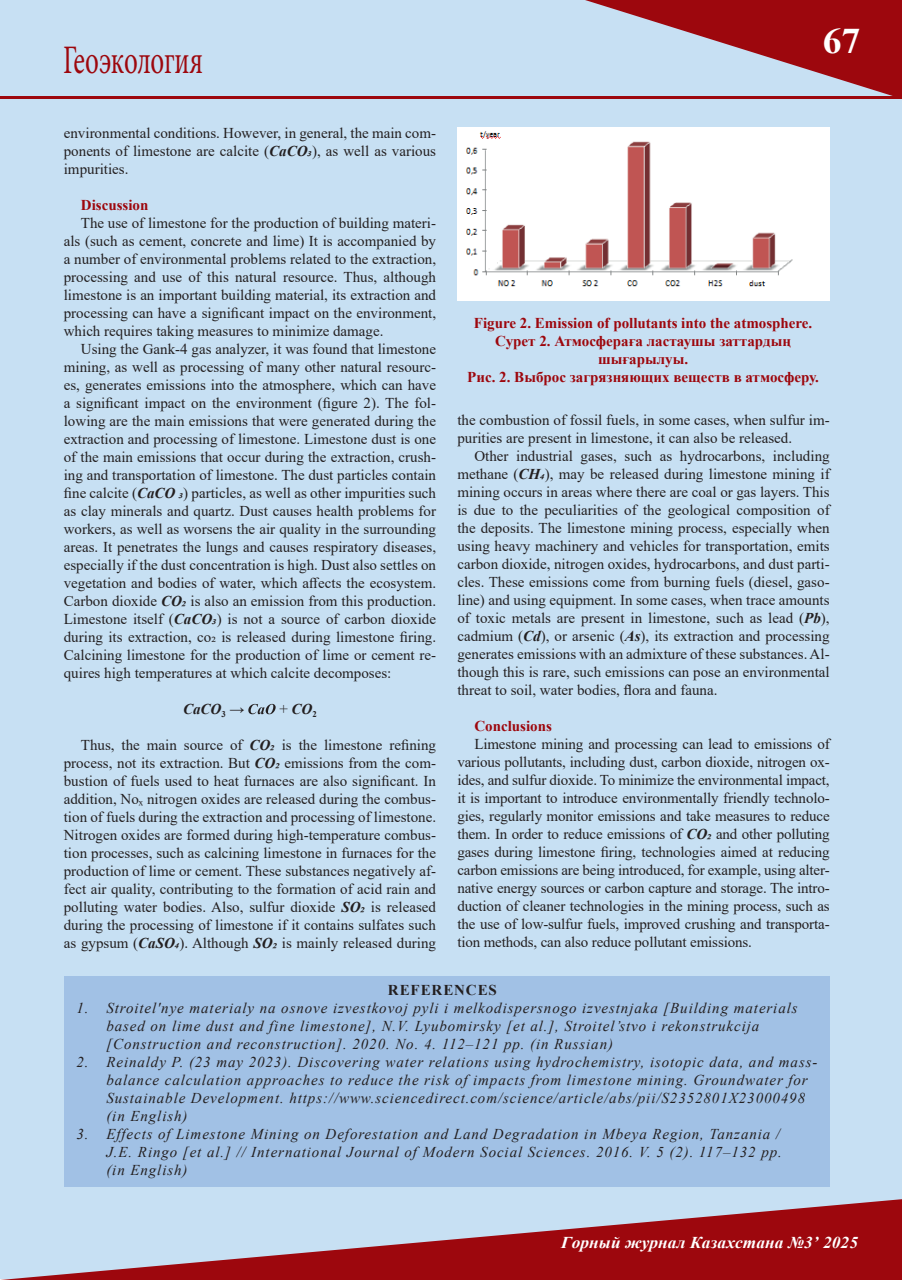
<style>
.page{position:relative;width:902px;height:1280px;background:#fff}
.page>*{position:absolute;margin:0;border:0;box-sizing:border-box;transform-origin:0 0}
.Рубрика{font:40.5px "Minion Pro";letter-spacing:-.01em;color:#9d070d;scale:.67 1}
.t1{font:700 36px "Times New Roman";color:#fff;scale:1.05 1}
.t2{font:italic 700 16.5px "Times New Roman";letter-spacing:.005em;color:#fff;scale:1.05 1}
.t3{font:15px/18px "Times New Roman";color:#231f20;text-align:justify}
.литература{font:italic 15px/18px "Times New Roman";letter-spacing:.06em;color:#231f20}
.рисунок{font:700 15px/18px "Times New Roman";color:#9d070d;text-align:center}
.t4{font:italic 700 15px "Times New Roman";color:#231f20}
.литература_Заг{font:700 15px "Times New Roman";letter-spacing:.06em;color:#231f20}
.s1{font-weight:700;font-style:italic}
.s2{font-style:normal}
.s3{font-weight:400;font-style:normal}
</style>
<div class="page">
<div style="left:1px;top:1px;width:900px;height:1278px;background:#c7e0f3"></div>
<svg style="left:585px;top:0;width:316px;height:96px"></svg>
<svg style="left:0;top:1199px;width:901px;height:81px"></svg>
<hr style="left:1px;top:96px;width:900px;height:3px;background:#9d070d">
<svg style="left:248px;top:704px;width:27px;height:10px"></svg>
<img style="left:457px;top:128px;width:372px;height:173px">
<div style="left:64px;top:976px;width:765px;height:210px;background:#a1c1e5"></div>
<p class="Рубрика" style="left:63px;top:33px;width:210px">Геоэкология</p>
<h2 class="t1" style="left:822px;top:15px;width:38px">67</h2>
<p class="t3" style="left:64px;top:123px;width:374px">environmental conditions. However, in general, the main com&shy;ponents of limestone are calcite (<span class="s1">CaCO₃</span>), as well as various impurities.</p>
<p class="рисунок" style="left:81px;top:195px;width:69px">Discussion</p>
<p class="t3" style="left:64px;top:213px;width:374px;text-indent:17px">The use of limestone for the production of building materi&shy;als (such as cement, concrete and lime) It is accompanied by a number of environmental problems related to the extraction, processing and use of this natural resource. Thus, although limestone is an important building material, its extraction and processing can have a significant impact on the environment, which requires taking measures to minimize damage.</p>
<p class="t3" style="left:64px;top:339px;width:374px;text-indent:17px">Using the Gank-4 gas analyzer, it was found that limestone mining, as well as processing of many other natural resourc&shy;es, generates emissions into the atmosphere, which can have a significant impact on the environment (figure 2). The fol&shy;lowing are the main emissions that were generated during the extraction and processing of limestone. Limestone dust is one of the main emissions that occur during the extraction, crush&shy;ing and transportation of limestone. The dust particles contain fine calcite (<span class="s1">CaCO ₃</span>) particles, as well as other impurities such as clay minerals and quartz. Dust causes health problems for workers, as well as worsens the air quality in the surrounding areas. It penetrates the lungs and causes respiratory diseases, especially if the dust concentration is high. Dust also settles on vegetation and bodies of water, which affects the ecosystem.<br>Carbon dioxide <span class="s1">CO₂</span> is also an emission from this production.<br>Limestone itself (<span class="s1">CaCO₃</span>) is not a source of carbon dioxide during its extraction, co₂ is released during limestone firing.<br>Calcining limestone for the production of lime or cement re&shy;quires high temperatures at which calcite decomposes:</p>
<p class="t4" style="left:183px;top:698px;width:63px">CaCO<sub>3</sub> <span class="s2">→</span></p>
<p class="t4" style="left:279px;top:698px;width:39px"><span class="s3">+</span> CO<sub>2</sub></p>
<p class="t3" style="left:64px;top:735px;width:374px;text-indent:17px">Thus, the main source of <span class="s1">CO₂</span> is the limestone refining process, not its extraction. But <span class="s1">CO₂</span> emissions from the com&shy;bustion of fuels used to heat furnaces are also significant. In addition, Noₓ nitrogen oxides are released during the combus&shy;tion of fuels during the extraction and processing of limestone.<br>Nitrogen oxides are formed during high-temperature combus&shy;tion processes, such as calcining limestone in furnaces for the production of lime or cement. These substances negatively af&shy;fect air quality, contributing to the formation of acid rain and polluting water bodies. Also, sulfur dioxide <span class="s1">SO₂</span> is released during the processing of limestone if it contains sulfates such as gypsum (<span class="s1">CaSO₄</span>). Although <span class="s1">SO₂</span> is mainly released during</p>
<p class="рисунок" style="left:474px;top:314px;width:340px">Figure 2. Emission of pollutants into the atmosphere.</p>
<p class="рисунок" style="left:495px;top:332px;width:297px">Сурет 2. Атмосфераға ластаушы заттардың шығарылуы.</p>
<p class="рисунок" style="left:467px;top:368px;width:353px">Рис. 2. Выброс загрязняющих веществ в атмосферу.</p>
<p class="t3" style="left:457px;top:410px;width:374px">the combustion of fossil fuels, in some cases, when sulfur im&shy;purities are present in limestone, it can also be released.</p>
<p class="t3" style="left:457px;top:446px;width:374px;text-indent:17px">Other industrial gases, such as hydrocarbons, including methane (<span class="s1">CH₄</span>), may be released during limestone mining if mining occurs in areas where there are coal or gas layers. This is due to the peculiarities of the geological composition of the deposits. The limestone mining process, especially when using heavy machinery and vehicles for transportation, emits carbon dioxide, nitrogen oxides, hydrocarbons, and dust parti&shy;cles. These emissions come from burning fuels (diesel, gaso&shy;line) and using equipment. In some cases, when trace amounts of toxic metals are present in limestone, such as lead (<span class="s1">Pb</span>), cadmium (<span class="s1">Cd</span>), or arsenic (<span class="s1">As</span>), its extraction and processing generates emissions with an admixture of these substances. Al&shy;though this is rare, such emissions can pose an environmental threat to soil, water bodies, flora and fauna.</p>
<p class="рисунок" style="left:474px;top:717px;width:79px">Conclusions</p>
<p class="t3" style="left:457px;top:734px;width:374px;text-indent:17px">Limestone mining and processing can lead to emissions of various pollutants, including dust, carbon dioxide, nitrogen ox&shy;ides, and sulfur dioxide. To minimize the environmental impact, it is important to introduce environmentally friendly technolo&shy;gies, regularly monitor emissions and take measures to reduce them. In order to reduce emissions of <span class="s1">CO₂</span> and other polluting gases during limestone firing, technologies aimed at reducing carbon emissions are being introduced, for example, using alter&shy;native energy sources or carbon capture and storage. The intro&shy;duction of cleaner technologies in the mining process, such as the use of low-sulfur fuels, improved crushing and transporta&shy;tion methods, can also reduce pollutant emissions.</p>
<p class="литература_Заг" style="left:388px;top:979px;width:110px">REFERENCES</p>
<p class="литература" style="left:106px;top:998px;width:692px;text-indent:-30px">1. Stroitel'nye materialy na osnove izvestkovoj pyli i melkodispersnogo izvestnjaka [Building materials based on lime dust and fine limestone], N.V. Lyubomirsky [et al.], Stroitel’stvo i rekonstrukcija [Construction and reconstruction]. 2020. No. 4. 112–121 pp. (in Russian)</p>
<p class="литература" style="left:106px;top:1052px;width:712px;text-indent:-30px">2. Reinaldy P. (23 may 2023). Discovering water relations using hydrochemistry, isotopic data, and mass&shy;balance calculation approaches to reduce the risk of impacts from limestone mining. Groundwater for Sustainable Development. https://www.sciencedirect.com/science/article/abs/pii/S2352801X23000498 (in English)</p>
<p class="литература" style="left:106px;top:1124px;width:677px;text-align:justify;text-indent:-30px">3. Effects of Limestone Mining on Deforestation and Land Degradation in Mbeya Region, Tanzania / J.E. Ringo [et al.] // International Journal of Modern Social Sciences. 2016. V. 5 (2). 117–132 pp. (in English)</p>
<p class="t2" style="left:561px;top:1231px;width:284px">Горный журнал Казахстана №3’ 2025</p>
</div>
